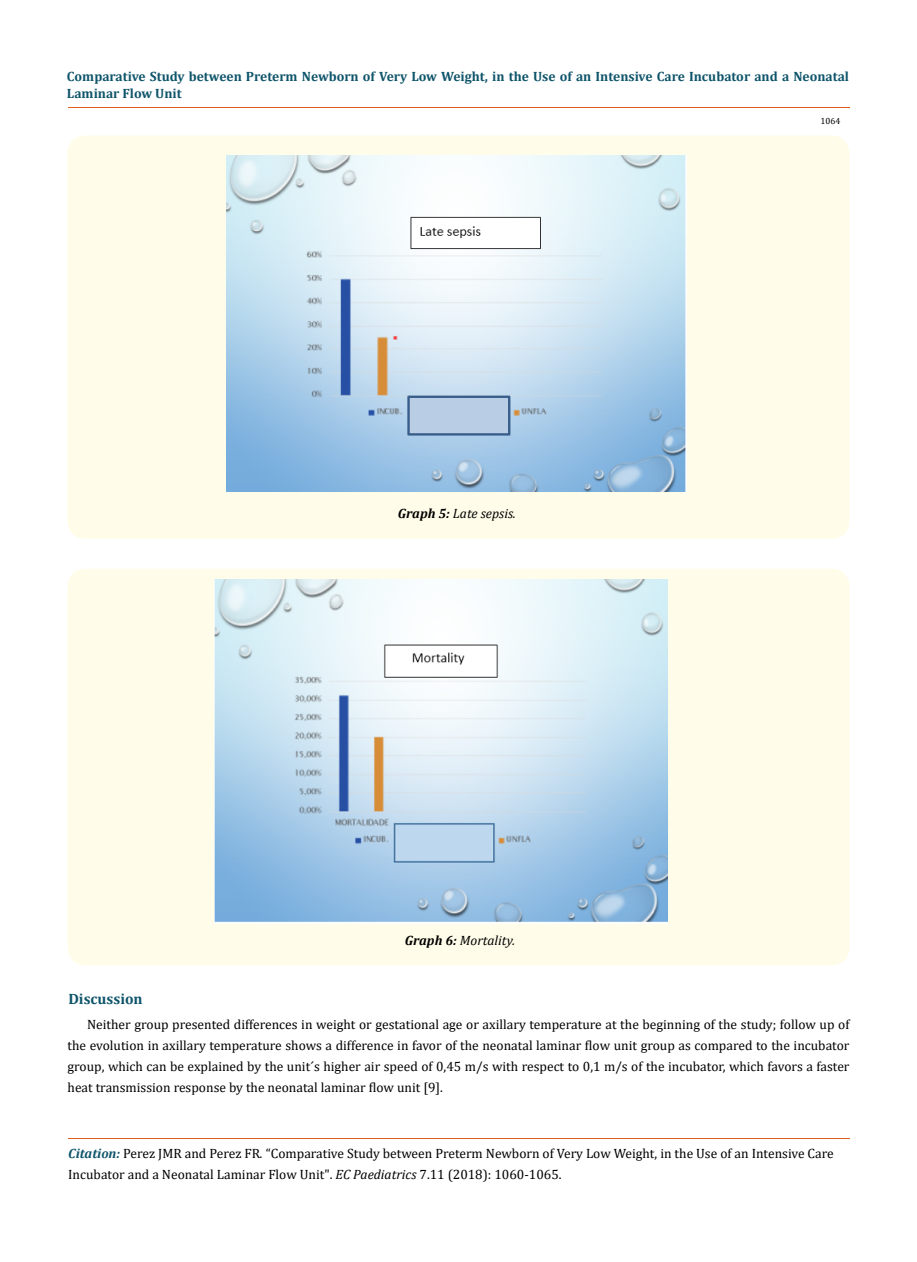
<style>
.page{position:relative;width:917px;height:1262px;background:#fff}
.page>*{position:absolute;margin:0;border:0;box-sizing:border-box;transform-origin:0 0}
.t1{font:700 15px "Cambria";color:#0e546a}
.t2{font:13.5px/21px "Cambria";color:#000}
.t3{font:700 13.5px/16.5px "Cambria";color:#0e546a}
.t4{font:italic 13.5px "Cambria";color:#000}
.t5{font:9px "Cambria";color:#000}
.s1{font-weight:700}
.s2{font-weight:700;font-style:italic;color:#0e546a}
.s3{font-style:italic}
</style>
<div class="page">
<hr style="left:68px;top:108px;width:781px;height:1px;background:#e05d1a">
<hr style="left:68px;top:1138px;width:781px;height:1px;background:#e05d1a">
<div style="left:68px;top:135px;width:781px;height:404px;background:#fffde9;border-radius:18px"></div>
<img style="left:226px;top:155px;width:460px;height:336px">
<div style="left:68px;top:568px;width:781px;height:397px;background:#fffde9;border-radius:18px"></div>
<img style="left:214px;top:580px;width:453px;height:344px">
<p class="t3" style="left:67px;top:68px;width:783px">Comparative Study between Preterm Newborn of Very Low Weight, in the Use of an Intensive Care Incubator and a Neonatal<br>Laminar Flow Unit</p>
<p class="t1" style="left:68px;top:987px;width:76px">Discussion</p>
<p class="t4" style="left:398px;top:504px;width:119px"><span class="s1">Graph 5:</span> Late sepsis.</p>
<p class="t4" style="left:405px;top:931px;width:112px"><span class="s1">Graph 6:</span> Mortality.</p>
<p class="t5" style="left:820px;top:116px;width:21px">1064</p>
<p class="t2" style="left:68px;top:1014px;width:783px;text-align:justify;text-indent:19px">Neither group presented differences in weight or gestational age or axillary temperature at the beginning of the study; follow up of the evolution in axillary temperature shows a difference in favor of the neonatal laminar flow unit group as compared to the incubator group, which can be explained by the unit´s higher air speed of 0,45 m/s with respect to 0,1 m/s of the incubator, which favors a faster heat transmission response by the neonatal laminar flow unit [9].</p>
<p class="t2" style="left:68px;top:1143px;width:767px"><span class="s2">Citation:</span> Perez JMR and Perez FR<span class="s3">.</span> “Comparative Study between Preterm Newborn of Very Low Weight, in the Use of an Intensive Care<br>Incubator and a Neonatal Laminar Flow Unit". <span class="s3">EC Paediatrics</span> 7.11 (2018): 1060-1065.</p>
</div>
